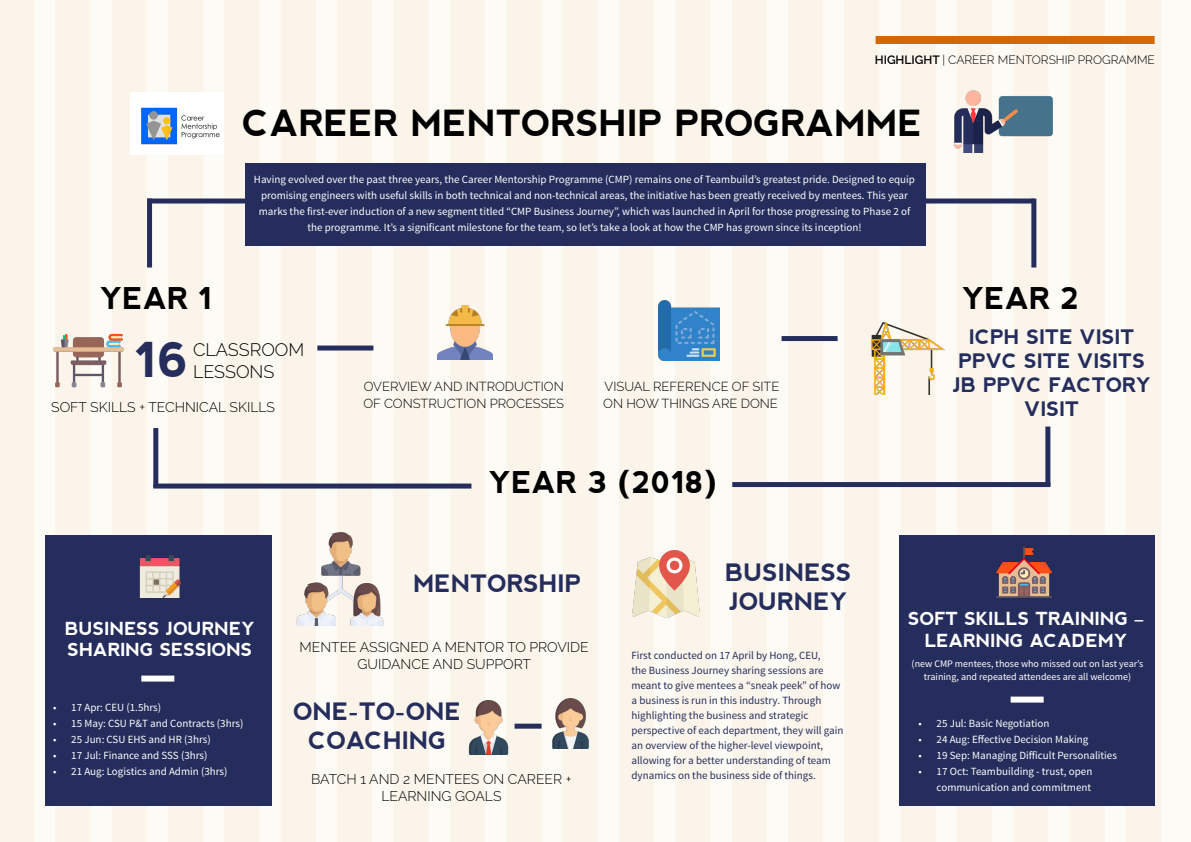
<style>
.page{position:relative;width:1191px;height:842px;background:#fff}
.page>*{position:absolute;margin:0;border:0;box-sizing:border-box;transform-origin:0 0}
.t1{font:700 48px "nevis";color:#252d5c}
.t2{font:700 36px "nevis";color:#000}
.t3{font:700 30px "nevis";color:#000}
.t4{font:700 24px/28.8px "nevis";color:#252d5c;text-align:center}
.t5{font:700 20px/24px "nevis";color:#252d5c;text-align:center}
.t6{font:700 18px/21.6px "nevis";color:#fff}
.t7{font:300 18px/21.6px "Raleway";color:#000}
.t8{font:300 14px/16.8px "Raleway";color:#000;text-align:center}
.t9{font:300 13px/17px "Raleway";color:#000}
.t10{font:300 12px "Raleway";color:#000}
.t11{font:11px/16px "Source Sans Pro";color:#fff;text-align:center}
.t12{font:11px/15px "Source Sans Pro";color:#252e5c}
.t13{font:10px/13px "Source Sans Pro";color:#fff;text-align:center}
.s1{font-weight:600}
</style>
<div class="page">
<img style="left:0;top:0;width:1162px;height:842px">
<img style="left:130px;top:92px;width:94px;height:62px">
<div style="left:245px;top:163px;width:680px;height:82px;background:#252d5c"></div>
<div style="left:45px;top:535px;width:226px;height:271px;background:#252d5c"></div>
<div style="left:147px;top:198px;width:99px;height:5px;background:#252d5c"></div>
<div style="left:153px;top:483px;width:318px;height:5px;background:#252d5c"></div>
<div style="left:317px;top:345px;width:56px;height:5px;background:#252d5c"></div>
<div style="left:141px;top:676px;width:33px;height:6px;background:#fff"></div>
<div style="left:514px;top:724px;width:27px;height:5px;background:#252d5c"></div>
<div style="left:147px;top:198px;width:5px;height:69px;background:#252d5c"></div>
<div style="left:153px;top:428px;width:5px;height:59px;background:#252d5c"></div>
<img style="left:53px;top:325px;width:70px;height:70px">
<img style="left:437px;top:305px;width:55px;height:55px">
<img style="left:294px;top:532px;width:92px;height:93px">
<img style="left:462px;top:701px;width:53px;height:53px">
<img style="left:546px;top:698px;width:49px;height:50px">
<img style="left:139px;top:555px;width:42px;height:42px">
<div style="left:875px;top:36px;width:279px;height:8px;background:#d26807"></div>
<img style="left:945px;top:90px;width:112px;height:63px">
<div style="left:899px;top:535px;width:256px;height:271px;background:#252d5c"></div>
<div style="left:732px;top:482px;width:318px;height:5px;background:#252d5c"></div>
<div style="left:1010px;top:696px;width:33px;height:6px;background:#fff"></div>
<div style="left:781px;top:336px;width:56px;height:5px;background:#252d5c"></div>
<div style="left:925px;top:198px;width:108px;height:5px;background:#252d5c"></div>
<div style="left:1045px;top:426px;width:5px;height:60px;background:#252d5c"></div>
<div style="left:1031px;top:198px;width:5px;height:69px;background:#252d5c"></div>
<img style="left:872px;top:323px;width:72px;height:72px">
<img style="left:658px;top:300px;width:61px;height:61px">
<img style="left:632px;top:550px;width:67px;height:67px">
<img style="left:996px;top:546px;width:55px;height:52px">
<p class="t10" style="left:875px;top:53px;width:282px"><span class="s1">HIGHLIGHT</span> | CAREER MENTORSHIP PROGRAMME</p>
<h2 class="t2" style="left:243px;top:103px;width:681px">CAREER MENTORSHIP PROGRAMME</h2>
<p class="t11" style="left:254px;top:171px;width:662px">Having evolved over the past three years, the Career Mentorship Programme (CMP) remains one of Teambuild’s greatest pride. Designed to equip promising engineers with useful skills in both technical and non-technical areas, the initiative has been greatly received by mentees. This year marks the first-ever induction of a new segment titled “CMP Business Journey”, which was launched in April for those progressing to Phase 2 of the programme. It’s a significant milestone for the team, so let’s take a look at how the CMP has grown since its inception!</p>
<h3 class="t3" style="left:100px;top:281px;width:114px">YEAR 1</h3>
<h3 class="t7" style="left:193px;top:339px;width:113px">CLASSROOM<br>LESSONS</h3>
<p class="t8" style="left:51px;top:398px;width:225px">SOFT SKILLS + TECHNICAL SKILLS</p>
<h1 class="t1" style="left:135px;top:332px;width:56px">16</h1>
<p class="t9" style="left:363px;top:378px;width:202px">OVERVIEW AND INTRODUCTION<br>OF CONSTRUCTION PROCESSES</p>
<p class="t9" style="left:603px;top:378px;width:178px">VISUAL REFERENCE OF SITE<br>ON HOW THINGS ARE DONE</p>
<h3 class="t3" style="left:489px;top:465px;width:231px">YEAR 3 (2018)</h3>
<h3 class="t4" style="left:413px;top:569px;width:169px">MENTORSHIP</h3>
<h3 class="t4" style="left:725px;top:558px;width:128px;text-align:left">BUSINESS<br>JOURNEY</h3>
<h3 class="t3" style="left:962px;top:281px;width:119px">YEAR 2</h3>
<h3 class="t5" style="left:952px;top:325px;width:200px">ICPH SITE VISIT<br>PPVC SITE VISITS<br>JB PPVC FACTORY<br>VISIT</h3>
<h3 class="t6" style="left:65px;top:617px;width:191px">BUSINESS JOURNEY<br>SHARING SESSIONS</h3>
<p class="t11" style="left:53px;top:699px;width:109px">• 17 Apr: CEU (1.5hrs)</p>
<p class="t11" style="left:53px;top:715px;width:191px">• 15 May: CSU P&amp;T and Contracts (3hrs)</p>
<p class="t11" style="left:53px;top:731px;width:159px">• 25 Jun: CSU EHS and HR (3hrs)</p>
<p class="t11" style="left:53px;top:747px;width:156px">• 17 Jul: Finance and SSS (3hrs)</p>
<p class="t11" style="left:53px;top:763px;width:176px">• 21 Aug: Logistics and Admin (3hrs)</p>
<p class="t8" style="left:299px;top:638px;width:291px">MENTEE ASSIGNED A MENTOR TO PROVIDE<br>GUIDANCE AND SUPPORT</p>
<h3 class="t4" style="left:294px;top:697px;width:169px">ONE-TO-ONE<br>COACHING</h3>
<p class="t8" style="left:311px;top:770px;width:262px">BATCH 1 AND 2 MENTEES ON CAREER +<br>LEARNING GOALS</p>
<h3 class="t6" style="left:908px;top:608px;width:237px;text-align:center">SOFT SKILLS TRAINING –<br>LEARNING ACADEMY</h3>
<p class="t12" style="left:631px;top:648px;width:214px">First conducted on 17 April by Hong, CEU,<br>the Business Journey sharing sessions are meant to give mentees a “sneak peek” of how a business is run in this industry. Through highlighting the business and strategic perspective of each department, they will gain an overview of the higher-level viewpoint, allowing for a better understanding of team dynamics on the business side of things.</p>
<p class="t13" style="left:911px;top:657px;width:233px">(new CMP mentees, those who missed out on last year’s training, and repeated attendees are all welcome)</p>
<p class="t11" style="left:918px;top:715px;width:132px">• 25 Jul: Basic Negotiation</p>
<p class="t11" style="left:918px;top:731px;width:171px">• 24 Aug: Effective Decision Making</p>
<p class="t11" style="left:918px;top:747px;width:200px">• 19 Sep: Managing Difficult Personalities</p>
<p class="t11" style="left:918px;top:763px;width:175px;text-align:right">• 17 Oct: Teambuilding - trust, open communication and commitment</p>
</div>
